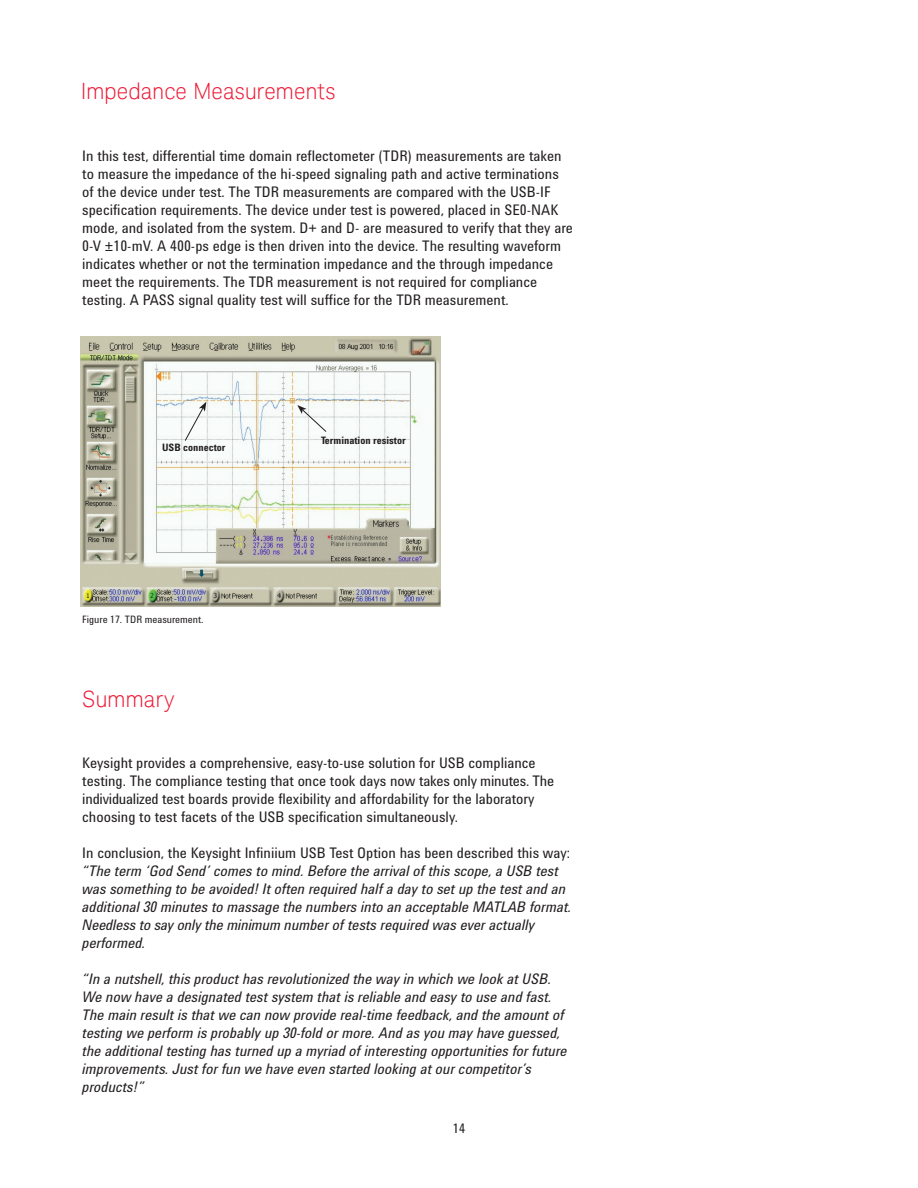
<style>
.page{position:relative;width:918px;height:1188px;background:#fff}
.page>*{position:absolute;margin:0;border:0;box-sizing:border-box;transform-origin:0 0}
.t1{font:300 22.5px "Keysight Sans";letter-spacing:-.01em;color:#ed1a36}
.t2{font:15px/18px "Agilent Condensed CFF";color:#231f20}
.t3{font:italic 15px/18px "Agilent Condensed CFF";color:#231f20}
.t4{font:13.5px "Agilent Condensed CFF";color:#231f20}
.t5{font:700 10.5px "Agilent Condensed CFF";color:#231f20}
.t6{font:10.5px "Agilent Condensed CFF";color:#231f20}
</style>
<div class="page">
<img style="left:81px;top:336px;width:360px;height:270px">
<svg style="left:184px;top:402px;width:22px;height:40px"></svg>
<svg style="left:297px;top:405px;width:30px;height:28px"></svg>
<h1 class="t1" style="left:81px;top:78px;width:256px">Impedance Measurements</h1>
<p class="t2" style="left:82px;top:146px;width:492px">In this test, differential time domain reflectometer (TDR) measurements are taken to measure the impedance of the hi-speed signaling path and active terminations of the device under test. The TDR measurements are compared with the USB-IF specification requirements. The device under test is powered, placed in SE0-NAK mode, and isolated from the system. D+ and D- are measured to verify that they are 0‑V ±10‑mV. A 400‑ps edge is then driven into the device. The resulting waveform indicates whether or not the termination impedance and the through impedance meet the requirements. The TDR measurement is not required for compliance testing. A PASS signal quality test will suffice for the TDR measurement.</p>
<p class="t5" style="left:162px;top:440px;width:65px">USB connector</p>
<p class="t6" style="left:82px;top:611px;width:123px">Figure 17. TDR measurement.</p>
<h1 class="t1" style="left:82px;top:686px;width:94px">Summary</h1>
<p class="t5" style="left:321px;top:433px;width:86px">Termination resistor</p>
<p class="t2" style="left:82px;top:754px;width:473px">Keysight provides a comprehensive, easy-to-use solution for USB compliance testing. The compliance testing that once took days now takes only minutes. The individualized test boards provide flexibility and affordability for the laboratory choosing to test facets of the USB specification simultaneously.</p>
<p class="t2" style="left:82px;top:844px;width:489px">In conclusion, the Keysight Infiniium USB Test Option has been described this way:</p>
<p class="t3" style="left:82px;top:862px;width:491px">“The term ‘God Send’ comes to mind. Before the arrival of this scope, a USB test was something to be avoided! It often required half a day to set up the test and an additional 30 minutes to massage the numbers into an acceptable MATLAB format.<br>Needless to say only the minimum number of tests required was ever actually performed.</p>
<p class="t3" style="left:82px;top:970px;width:487px">“In a nutshell, this product has revolutionized the way in which we look at USB.<br>We now have a designated test system that is reliable and easy to use and fast.<br>The main result is that we can now provide real-time feedback, and the amount of testing we perform is probably up 30-fold or more. And as you may have guessed, the additional testing has turned up a myriad of interesting opportunities for future improvements. Just for fun we have even started looking at our competitor’s products!”</p>
<p class="t4" style="left:453px;top:1118px;width:14px">14</p>
</div>
